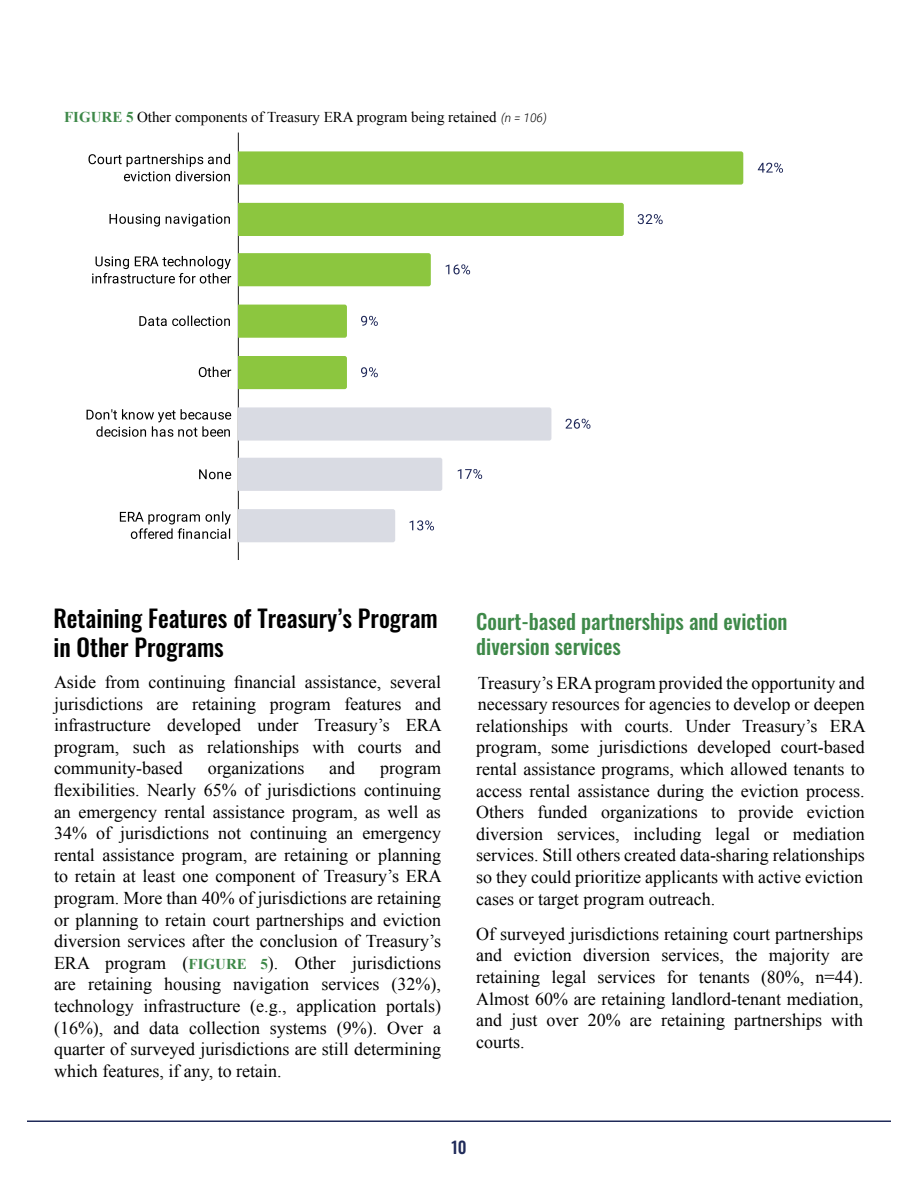
<style>
.page{position:relative;width:918px;height:1188px;background:#fff}
.page>*{position:absolute;margin:0;border:0;box-sizing:border-box;transform-origin:0 0}
.t1{font:500 24px/28.8px "Oswald";color:#000}
.t2{font:500 21px/25.2px "Oswald";color:#3e8949}
.t3{font:18px/21.6px "Times New Roman";color:#000;text-align:justify}
.t4{font:500 16.5px "Oswald";color:#1f2a59}
.t5{font:15px "Times New Roman";color:#000}
.s1{font-weight:700;color:#3e8949}
.s2{font-family:"Roboto";font-weight:300;font-style:italic;font-size:12px}
.s3{font-weight:700;font-size:15px;color:#3e8949}
</style>
<div class="page">
<hr style="left:27px;top:1120px;width:864px;height:2px;background:#1f2a59">
<hr style="left:238px;top:133px;width:1px;height:427px;background:#333">
<div style="left:238px;top:151px;width:505px;height:34px;background:#8cc63f"></div>
<div style="left:238px;top:203px;width:386px;height:33px;background:#8cc63f"></div>
<div style="left:238px;top:253px;width:193px;height:33px;background:#8cc63f"></div>
<div style="left:238px;top:305px;width:109px;height:33px;background:#8cc63f"></div>
<div style="left:238px;top:356px;width:109px;height:33px;background:#8cc63f"></div>
<div style="left:238px;top:407px;width:313px;height:34px;background:#d9dbe3"></div>
<div style="left:238px;top:458px;width:204px;height:33px;background:#d9dbe3"></div>
<div style="left:238px;top:509px;width:157px;height:33px;background:#d9dbe3"></div>
<svg style="left:757px;top:162px;width:26px;height:11px"></svg>
<svg style="left:637px;top:214px;width:26px;height:11px"></svg>
<svg style="left:445px;top:264px;width:26px;height:11px"></svg>
<svg style="left:361px;top:315px;width:17px;height:11px"></svg>
<svg style="left:361px;top:367px;width:17px;height:11px"></svg>
<svg style="left:565px;top:418px;width:26px;height:11px"></svg>
<svg style="left:457px;top:469px;width:26px;height:10px"></svg>
<svg style="left:409px;top:520px;width:25px;height:11px"></svg>
<svg style="left:89px;top:154px;width:141px;height:27px"></svg>
<svg style="left:110px;top:214px;width:120px;height:13px"></svg>
<svg style="left:92px;top:256px;width:139px;height:28px"></svg>
<svg style="left:139px;top:316px;width:91px;height:10px"></svg>
<svg style="left:199px;top:367px;width:32px;height:10px"></svg>
<svg style="left:87px;top:409px;width:144px;height:28px"></svg>
<svg style="left:199px;top:469px;width:32px;height:10px"></svg>
<svg style="left:120px;top:511px;width:111px;height:28px"></svg>
<p class="t5" style="left:64px;top:107px;width:484px"><span class="s1">FIGURE 5</span> Other components of Treasury ERA program being retained <span class="s2">(n = 106)</span></p>
<h1 class="t1" style="left:53px;top:605px;width:386px">Retaining Features of Treasury’s Program in Other Programs</h1>
<p class="t3" style="left:54px;top:671px;width:389px">Aside from continuing financial assistance, several jurisdictions are retaining program features and infrastructure developed under Treasury’s ERA program, such as relationships with courts and community-based</p>
<p class="t3" style="left:208px;top:757px;width:98px">organizations</p>
<p class="t3" style="left:329px;top:757px;width:27px">and</p>
<p class="t3" style="left:54px;top:757px;width:389px;text-indent:326px">program flexibilities. Nearly 65% of jurisdictions continuing an emergency rental assistance program, as well as 34% of jurisdictions not continuing an emergency rental assistance program, are retaining or planning to retain at least one component of Treasury’s ERA program. More than 40% of jurisdictions are retaining or planning to retain court partnerships and eviction diversion services after the conclusion of Treasury’s ERA program (<span class="s3">FIGURE 5</span>). Other jurisdictions are retaining housing navigation services (32%), technology infrastructure (e.g., application portals) (16%), and data collection systems (9%). Over a quarter of surveyed jurisdictions are still determining which features, if any, to retain.</p>
<p class="t2" style="left:476px;top:610px;width:313px">Court-based partnerships and eviction diversion services</p>
<p class="t3" style="left:476px;top:672px;width:391px;text-align:left">Treasury’s ERA program provided the opportunity and necessary resources for agencies to develop or deepen relationships with courts. Under Treasury’s ERA program, some jurisdictions developed court-based rental assistance programs, which allowed tenants to access rental assistance during the eviction process.<br>Others funded organizations to provide eviction diversion services, including legal or mediation services. Still others created data-sharing relationships so they could prioritize applicants with active eviction cases or target program outreach.</p>
<p class="t3" style="left:476px;top:923px;width:389px">Of surveyed jurisdictions retaining court partnerships and eviction diversion services, the majority are retaining legal services for tenants (80%, n=44).<br>Almost 60% are retaining landlord-tenant mediation, and just over 20% are retaining partnerships with courts.</p>
<p class="t4" style="left:451px;top:1138px;width:17px">10</p>
</div>
